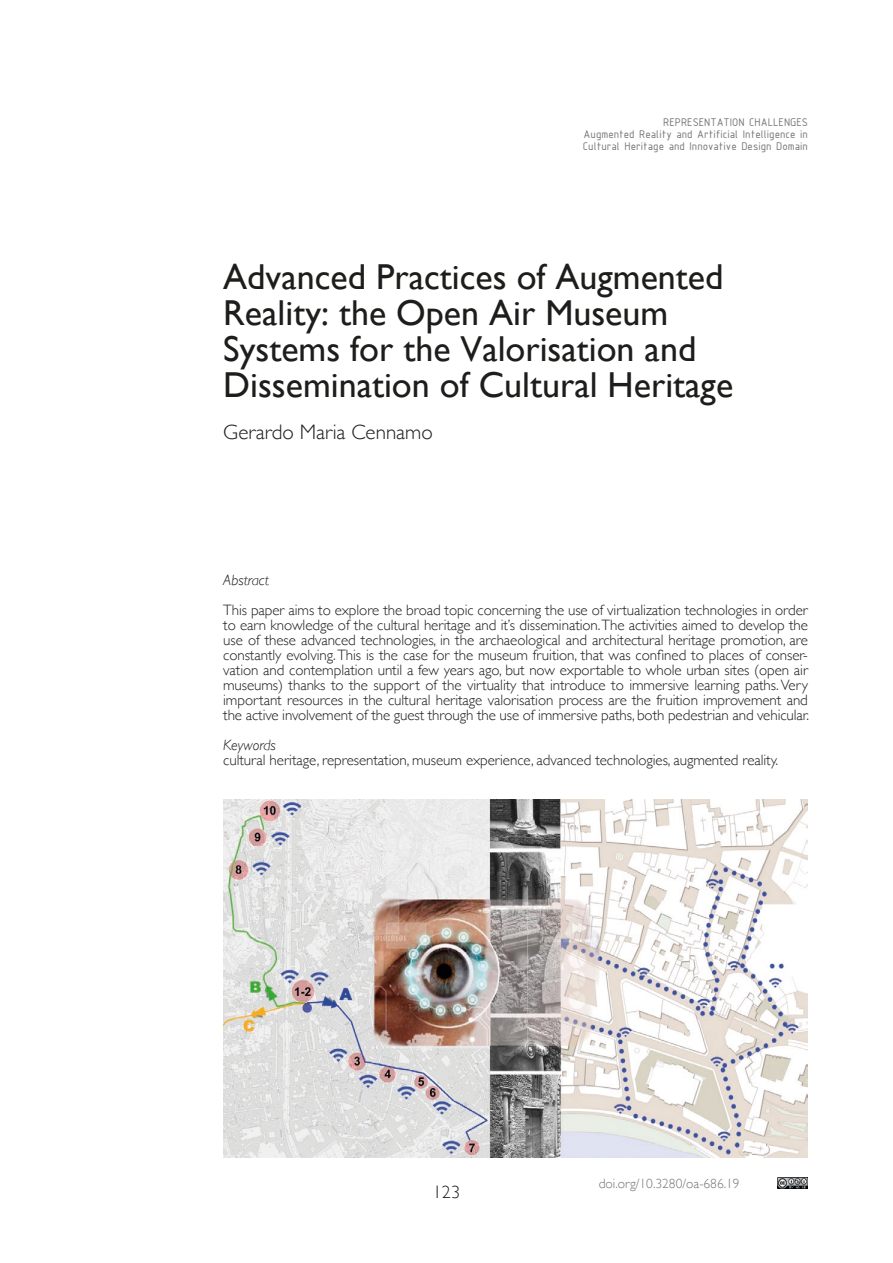
<style>
.page{position:relative;width:893px;height:1263px;background:#fff}
.page>*{position:absolute;margin:0;border:0;box-sizing:border-box;transform-origin:0 0}
.t1{font:36px/36px "Gill Sans";color:#1d1d1b}
.t2{font:300 21px "Gill Sans";color:#1d1d1b}
.t3{font:300 18px "Gill Sans";color:#1d1d1b}
.t4{font:300 15px/15px "Gill Sans";letter-spacing:-.005em;color:#1d1d1b;text-align:justify}
.t5{font:italic 300 15px "Gill Sans";color:#1d1d1b}
.t6{font:300 13.5px "Gill Sans";color:#757574}
.t7{font:12px/12px "ISOCPEUR";color:#757574;text-align:justify}
</style>
<div class="page">
<img style="left:778px;top:1178px;width:30px;height:10px">
<img style="left:223px;top:799px;width:585px;height:358px">
<p class="t7" style="left:583px;top:116px;width:227px;text-indent:80px">REPRESENTATION CHALLENGES Augmented Reality and Artificial Intelligence in Cultural Heritage and Innovative Design Domain</p>
<h1 class="t1" style="left:223px;top:258px;width:511px">Advanced Practices of Augmented<br>Reality: the Open Air Museum<br>Systems for the Valorisation and<br>Dissemination of Cultural Heritage</h1>
<h2 class="t2" style="left:223px;top:415px;width:211px">Gerardo Maria Cennamo</h2>
<p class="t5" style="left:223px;top:572px;width:47px">Abstract</p>
<p class="t4" style="left:223px;top:602px;width:587px">This paper aims to explore the broad topic concerning the use of virtualization technologies in order to earn knowledge of the cultural heritage and it’s dissemination. The activities aimed to develop the use of these advanced technologies, in the archaeological and architectural heritage promotion, are constantly evolving. This is the case for the museum fruition, that was confined to places of conser&shy;vation and contemplation until a few years ago, but now exportable to whole urban sites (open air museums) thanks to the support of the virtuality that introduce to immersive learning paths. Very important resources in the cultural heritage valorisation process are the fruition improvement and the active involvement of the guest through the use of immersive paths, both pedestrian and vehicular.</p>
<p class="t5" style="left:223px;top:737px;width:54px">Keywords</p>
<p class="t4" style="left:223px;top:752px;width:556px">cultural heritage, representation, museum experience, advanced technologies, augmented reality.</p>
<p class="t3" style="left:433px;top:1178px;width:28px">123</p>
<p class="t6" style="left:599px;top:1173px;width:142px">doi.org/10.3280/oa-686.19</p>
</div>
